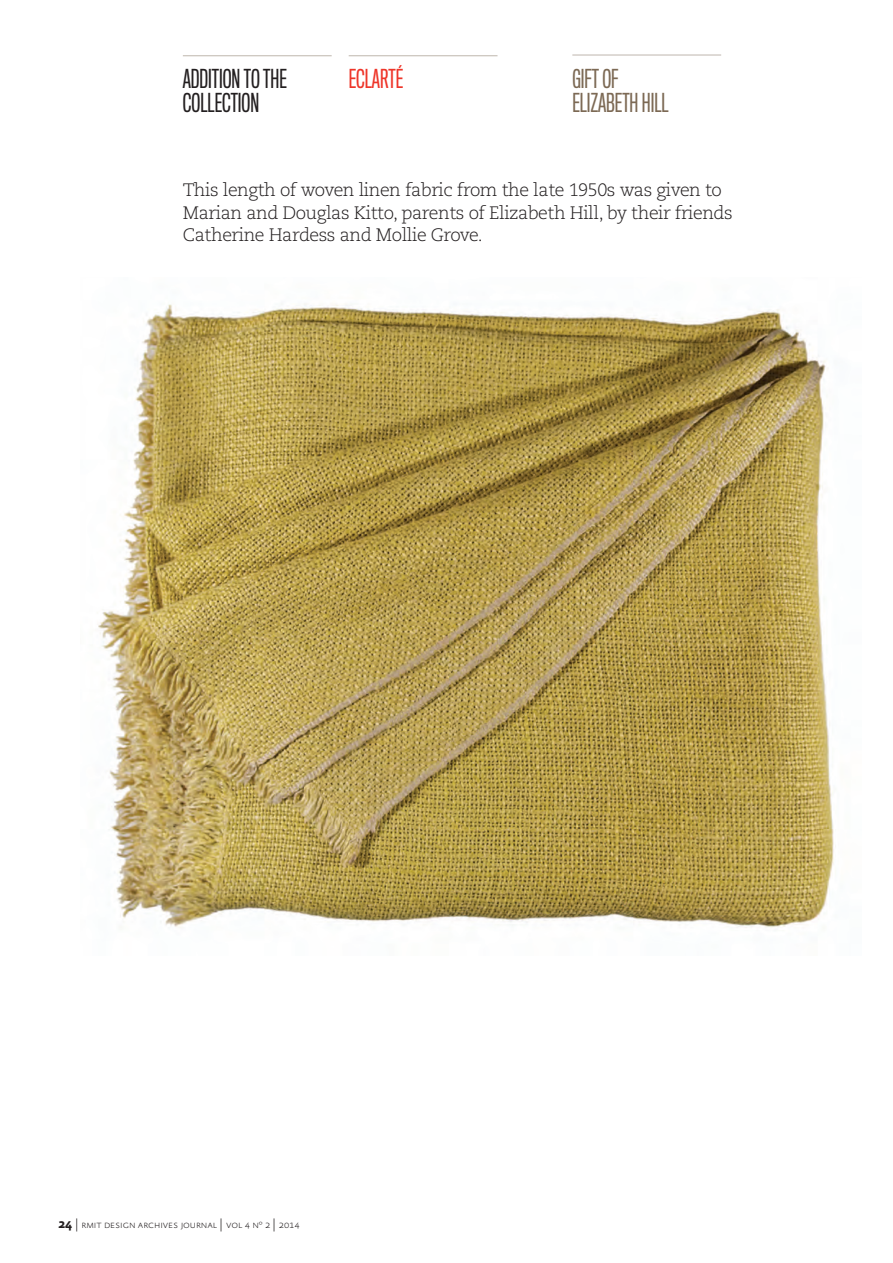
<style>
.page{position:relative;width:893px;height:1263px;background:#fff}
.page>*{position:absolute;margin:0;border:0;box-sizing:border-box;transform-origin:0 0}
.t1{font:24px/24px "Titling Gothic FB Comp";color:#231f20}
.t2{font:24px/24px "Titling Gothic FB Comp";color:#7c6954}
.t3{font:24px "Titling Gothic FB Comp";color:#ee3529}
.t4{font:300 18px/22.5px "Caecilia";letter-spacing:-.025em;color:#231f20}
.t5{font:100 10.5px "Absara Sans OT";letter-spacing:-.01em;color:#231f20}
.s1{font-weight:700;font-size:13.5px}
.s2{font-size:13.5px}
</style>
<div class="page">
<img style="left:98px;top:304px;width:738px;height:624px">
<hr style="left:183px;top:55px;width:149px;height:1px;background:#beb6ad">
<hr style="left:349px;top:55px;width:148px;height:1px;background:#beb6ad">
<hr style="left:572px;top:55px;width:149px;height:1px;background:#beb6ad">
<h1 class="t1" style="left:183px;top:67px;width:105px">ADDITION TO THE<br>COLL ECTION</h1>
<h1 class="t3" style="left:349px;top:65px;width:56px">ECLART É</h1>
<h1 class="t2" style="left:572px;top:67px;width:90px">GIFT OF<br>ELIZABETH HILL</h1>
<p class="t4" style="left:183px;top:179px;width:551px">This length of woven linen fabric from the late 1950s was given to<br>Marian and Douglas Kitto, parents of Elizabeth Hill, by their friends<br>Catherine Hardess and Mollie Grove.</p>
<p class="t5" style="left:58px;top:1218px;width:243px"><span class="s1">24</span> <span class="s2">|</span> rmit design archives journal <span class="s2">|</span> vol 4 nº 2 <span class="s2">|</span> 2014</p>
</div>
